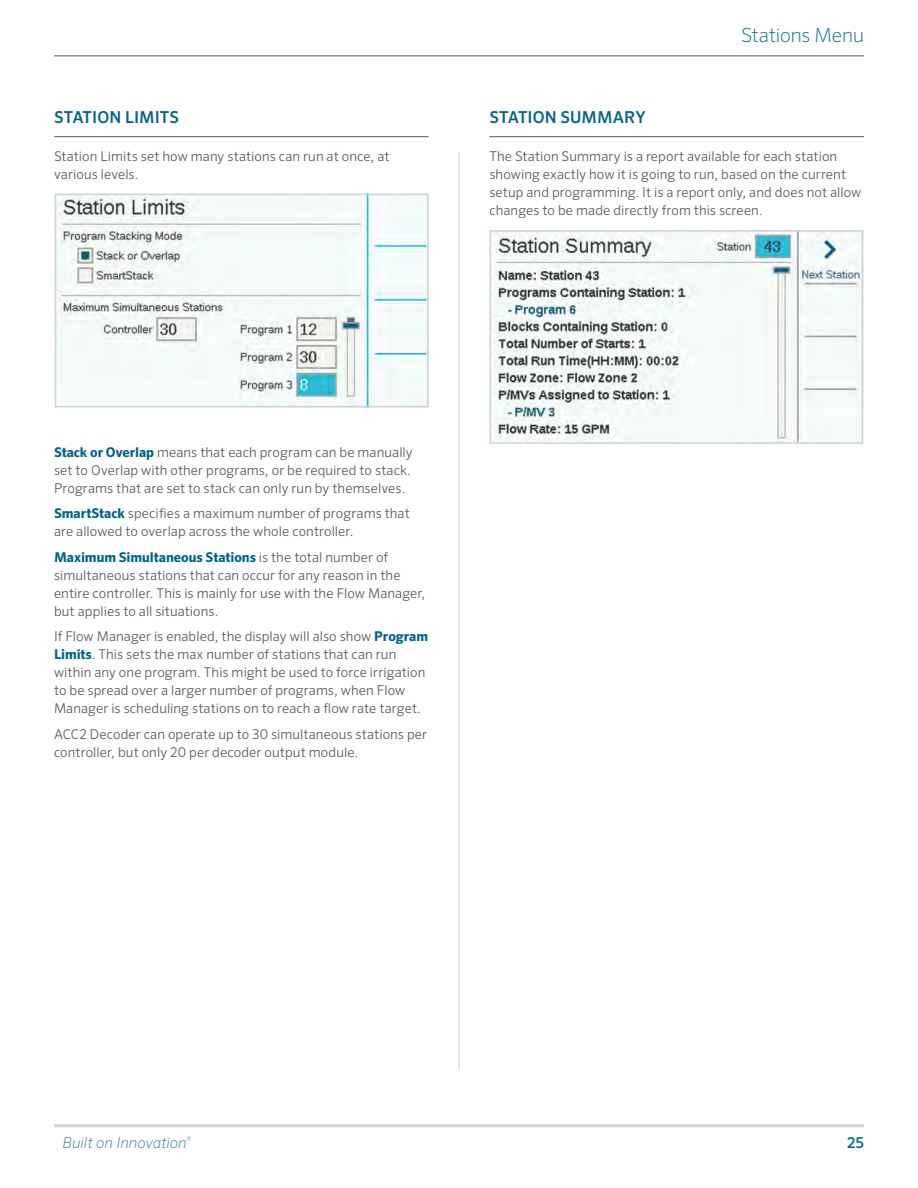
<style>
.page{position:relative;width:918px;height:1188px;background:#fff}
.page>*{position:absolute;margin:0;border:0;box-sizing:border-box;transform-origin:0 0}
.t1{font:200 19.5px "Sero Pro";letter-spacing:-.01em;color:#086d90}
.t2{font:500 16.5px "Sero Pro";letter-spacing:.005em;color:#006488}
.t3{font:italic 200 15px "Sero Pro";color:#387799}
.t4{font:500 15px "Sero Pro";color:#086d90}
.t5{font:300 13.5px/18px "Sero Pro";letter-spacing:.005em;color:#58595b}
.s1{font-weight:700;color:#006488}
</style>
<div class="page">
<hr style="left:54px;top:1124px;width:810px;height:3px;background:#d1d3d4">
<hr style="left:54px;top:56px;width:810px;height:1px;background:#58595b">
<img style="left:58px;top:197px;width:368px;height:207px">
<div style="left:55px;top:194px;width:374px;height:213px;border:2px solid #d1d3d4"></div>
<img style="left:492px;top:233px;width:368px;height:208px">
<div style="left:489px;top:230px;width:374px;height:214px;border:2px solid #d1d3d4"></div>
<hr style="left:459px;top:152px;width:1px;height:918px;background:#d1d3d4">
<hr style="left:54px;top:136px;width:375px;height:1px;background:#58595b">
<hr style="left:489px;top:136px;width:375px;height:1px;background:#58595b">
<p class="t2" style="left:54px;top:107px;width:126px">STATION LIMITS</p>
<p class="t5" style="left:54px;top:147px;width:337px">Station Limits set how many stations can run at once, at various levels.</p>
<h1 class="t1" style="left:741px;top:24px;width:124px">Stations Menu</h1>
<p class="t2" style="left:489px;top:107px;width:158px">STATION SUMMARY</p>
<p class="t5" style="left:489px;top:147px;width:374px">The Station Summary is a report available for each station showing exactly how it is going to run, based on the current setup and programming. It is a report only, and does not allow changes to be made directly from this screen.</p>
<p class="t5" style="left:54px;top:443px;width:360px"><span class="s1">Stack or Overlap</span> means that each program can be manually set to Overlap with other programs, or be required to stack.<br>Programs that are set to stack can only run by themselves.</p>
<p class="t5" style="left:54px;top:504px;width:357px"><span class="s1">SmartStack</span> specifies a maximum number of programs that are allowed to overlap across the whole controller.</p>
<p class="t5" style="left:54px;top:548px;width:373px"><span class="s1">Maximum Simultaneous Stations</span> is the total number of simultaneous stations that can occur for any reason in the entire controller. This is mainly for use with the Flow Manager, but applies to all situations.</p>
<p class="t5" style="left:54px;top:628px;width:376px">If Flow Manager is enabled, the display will also show <span class="s1">Program Limits</span>. This sets the max number of stations that can run within any one program. This might be used to force irrigation to be spread over a larger number of programs, when Flow Manager is scheduling stations on to reach a flow rate target.</p>
<p class="t5" style="left:54px;top:725px;width:375px">ACC2 Decoder can operate up to 30 simultaneous stations per controller, but only 20 per decoder output module.</p>
<p class="t3" style="left:63px;top:1133px;width:130px">Built on Innovation<sup>®</sup></p>
<p class="t4" style="left:847px;top:1133px;width:18px">25</p>
</div>
